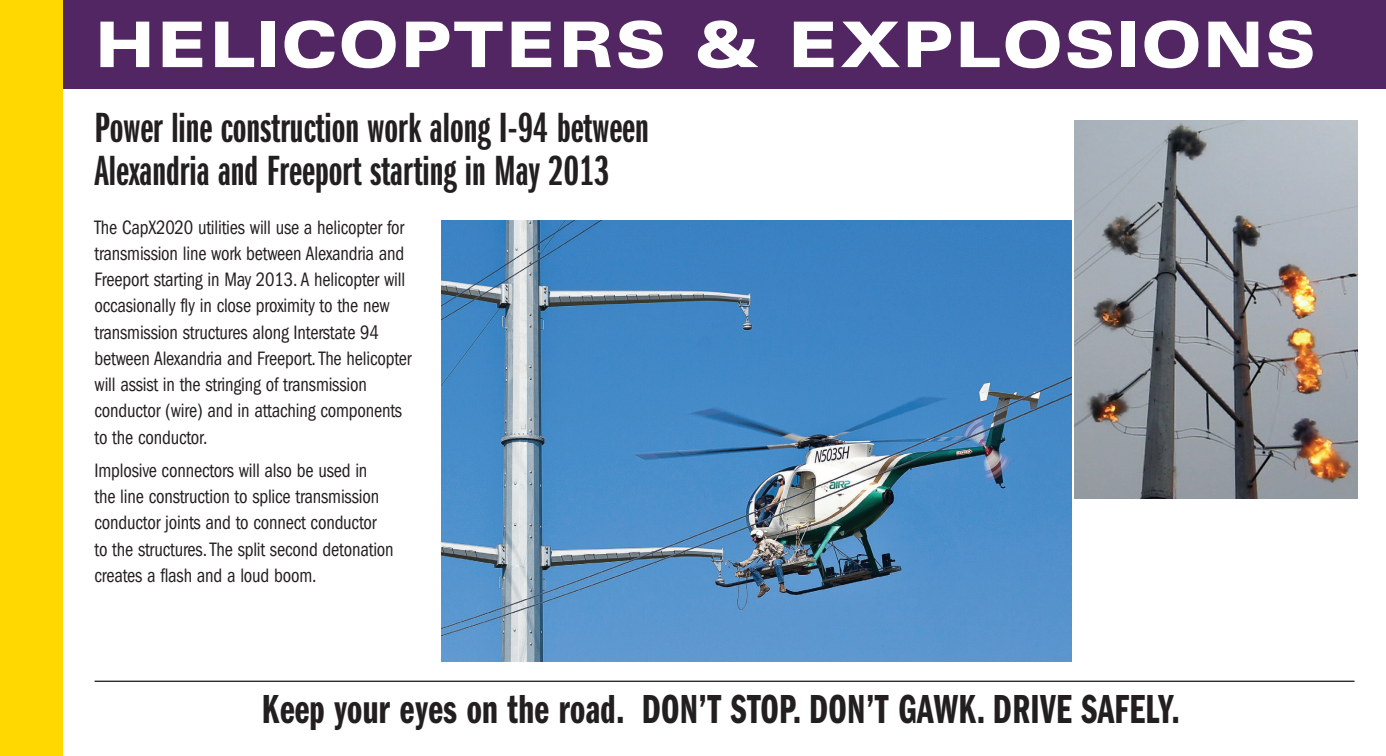
<style>
.page{position:relative;width:1386px;height:756px;background:#fff}
.page>*{position:absolute;margin:0;border:0;box-sizing:border-box;transform-origin:0 0}
.t1{font:900 expanded 63px "Univers";letter-spacing:.02em;color:#fff}
.t2{font:43.75px/43.8px "Franklin Gothic Demi X Cmpr";color:#231f20;scale:1.08 1}
.t3{font:42px "Franklin Gothic Demi Cmpr";letter-spacing:.01em;color:#231f20;scale:.92 1}
.t4{font:condensed 20.12px/26.2px "Franklin Gothic";letter-spacing:-.01em;color:#231f20;scale:.92 1}
</style>
<div class="page">
<div style="left:63px;top:0;width:1323px;height:88px;background:#512662"></div>
<div style="left:0;top:0;width:63px;height:756px;background:#ffd801"></div>
<img style="left:441px;top:220px;width:630px;height:441px">
<img style="left:1074px;top:120px;width:284px;height:378px">
<hr style="left:95px;top:681px;width:1260px;height:1px;background:#231f20">
<h1 class="t1" style="left:95px;top:22px;width:1223px">HELICOPTERS &amp; EXPLOSIONS</h1>
<h2 class="t2" style="left:94px;top:109px;width:515px">Power line construction work along I-94 between<br>Alexandria and Freeport starting in May 2013</h2>
<p class="t4" style="left:95px;top:215px;width:346px">The CapX2020 utilities will use a helicopter for transmission line work between Alexandria and Freeport starting in May 2013. A helicopter will occasionally fly in close proximity to the new transmission structures along Interstate 94 between Alexandria and Freeport. The helicopter will assist in the stringing of transmission conductor (wire) and in attaching components to the conductor.</p>
<p class="t4" style="left:95px;top:459px;width:327px">Implosive connectors will also be used in<br>the line construction to splice transmission conductor joints and to connect conductor to the structures. The split second detonation creates a flash and a loud boom.</p>
<h3 class="t3" style="left:262px;top:695px;width:999px">Keep your eyes on the road. DON’T STOP. DON’T GAWK. DRIVE SAFELY.</h3>
</div>
